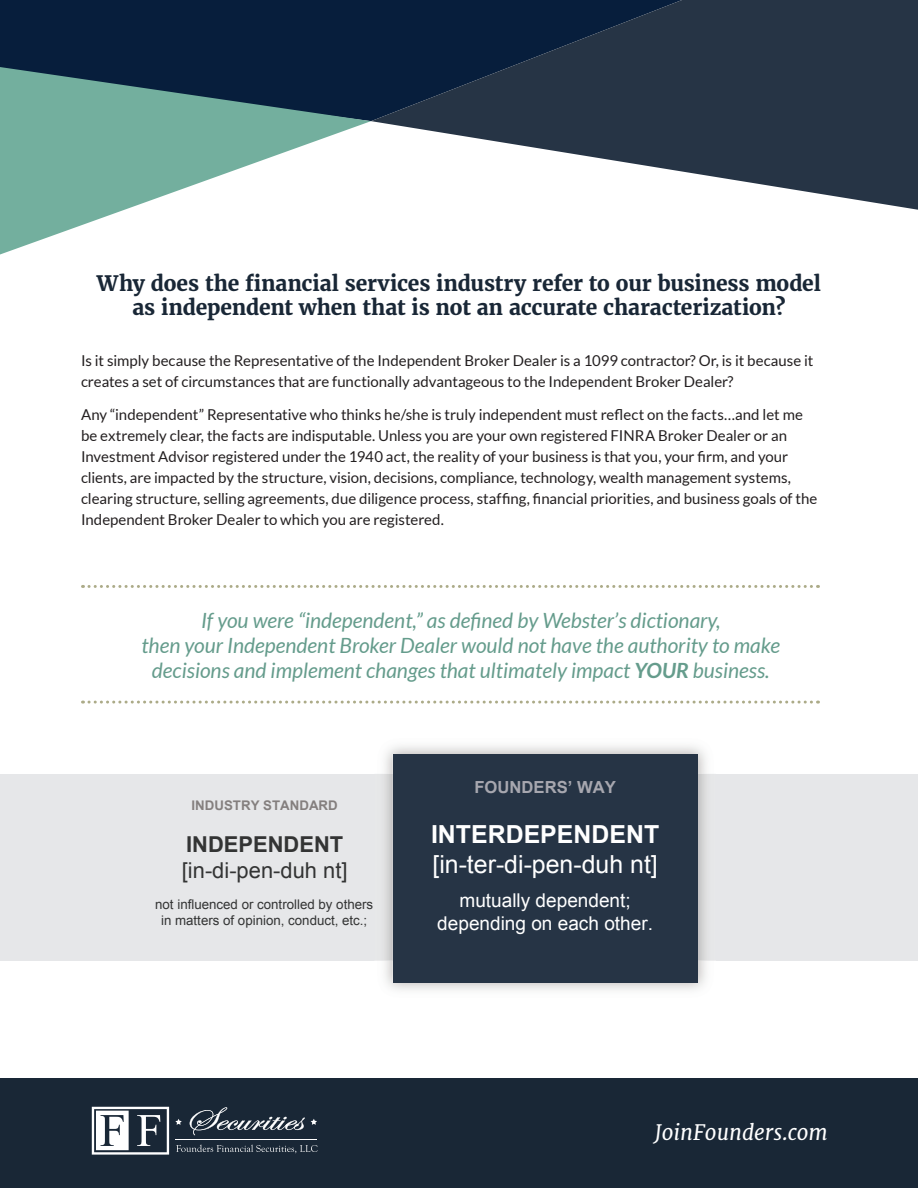
<style>
.page{position:relative;width:918px;height:1188px;background:#fff}
.page>*{position:absolute;margin:0;border:0;box-sizing:border-box;transform-origin:0 0}
.t1{font:24.9px "Arial";color:#fff}
.t2{font:700 24.9px "Arial";color:#fff}
.t3{font:21.9px "Arial";color:#333434}
.t4{font:700 21.9px "Arial";color:#333434}
.callout{font:italic 21px/25.2px "Lato";color:#659c8c;text-align:center}
.t5{font:700 21px/24px "Merriweather";letter-spacing:-.01em;color:#192736;text-align:center}
.t6{font:italic 21px "Merriweather";color:#fff}
.t7{font:19.05px/22.8px "Arial";color:#fff;text-align:center}
.t8{font:700 16.65px "Arial";color:#a7a7af}
.body_text{font:15px/21px "Lato";color:#231f20}
.t9{font:13.35px/15.9px "Arial";color:#333434;text-align:center}
.t10{font:700 13.35px "Arial";color:#847f7e}
.s1{font-weight:700}
</style>
<div class="page">
<div style="left:0;top:1078px;width:918px;height:110px;background:#192736"></div>
<svg style="left:190px;top:1107px;width:115px;height:28px"></svg>
<svg style="left:175px;top:1119px;width:7px;height:6px"></svg>
<svg style="left:311px;top:1119px;width:6px;height:6px"></svg>
<hr style="left:175px;top:1139px;width:142px;height:1px;background:#fff">
<svg style="left:176px;top:1145px;width:142px;height:8px"></svg>
<svg style="left:92px;top:1107px;width:77px;height:48px"></svg>
<svg style="left:82px;top:701px;width:729px;height:3px"></svg>
<svg style="left:82px;top:585px;width:729px;height:3px"></svg>
<div style="left:0;top:0;width:371px;height:67px;background:#071e3c"></div>
<svg style="left:0;top:67px;width:371px;height:188px;fill:#73af9e"></svg>
<svg style="left:371px;top:0;width:547px;height:210px;fill:#263445"></svg>
<div style="left:0;top:774px;width:918px;height:186px;background:#e6e7e9"></div>
<img style="left:375px;top:746px;width:341px;height:244px">
<img style="left:375px;top:774px;width:341px;height:186px">
<div style="left:393px;top:754px;width:305px;height:228px;background:#263445"></div>
<p class="t5" style="left:97px;top:271px;width:726px">Why does the financial services industry refer to our business model as independent when that is not an accurate characterization?</p>
<p class="body_text" style="left:81px;top:350px;width:734px">Is it simply because the Representative of the Independent Broker Dealer is a 1099 contractor? Or, is it because it creates a set of circumstances that are functionally advantageous to the Independent Broker Dealer?</p>
<p class="body_text" style="left:81px;top:404px;width:738px">Any “independent” Representative who thinks he/she is truly independent must reflect on the facts…and let me be extremely clear, the facts are indisputable. Unless you are your own registered FINRA Broker Dealer or an Investment Advisor registered under the 1940 act, the reality of your business is that you, your firm, and your clients, are impacted by the structure, vision, decisions, compliance, technology, wealth management systems, clearing structure, selling agreements, due diligence process, staffing, financial priorities, and business goals of the Independent Broker Dealer to which you are registered.</p>
<p class="callout" style="left:201px;top:608px;width:521px">If you were “independent,” as defined by Webster’s dictionary,</p>
<p class="callout" style="left:141px;top:633px;width:640px">then your Independent Broker Dealer would not have the authority to make decisions and implement changes that ultimately impact <span class="s1">YOUR</span> business.</p>
<p class="t10" style="left:192px;top:797px;width:148px">INDUSTRY STANDARD</p>
<h2 class="t4" style="left:186px;top:830px;width:159px">INDEPENDENT</h2>
<h2 class="t3" style="left:182px;top:856px;width:167px">[in-di-pen-duh nt]</h2>
<p class="t8" style="left:474px;top:776px;width:143px">FOUNDERS’ WAY</p>
<h1 class="t2" style="left:431px;top:818px;width:230px">INTERDEPENDENT</h1>
<h1 class="t1" style="left:432px;top:847px;width:227px">[in-ter-di-pen-duh nt]</h1>
<p class="t9" style="left:155px;top:896px;width:220px">not influenced or controlled by others in matters of opinion, conduct, etc.;</p>
<p class="t7" style="left:437px;top:890px;width:217px">mutually dependent; depending on each other.</p>
<h3 class="t6" style="left:654px;top:1119px;width:175px">JoinFounders.com</h3>
</div>
